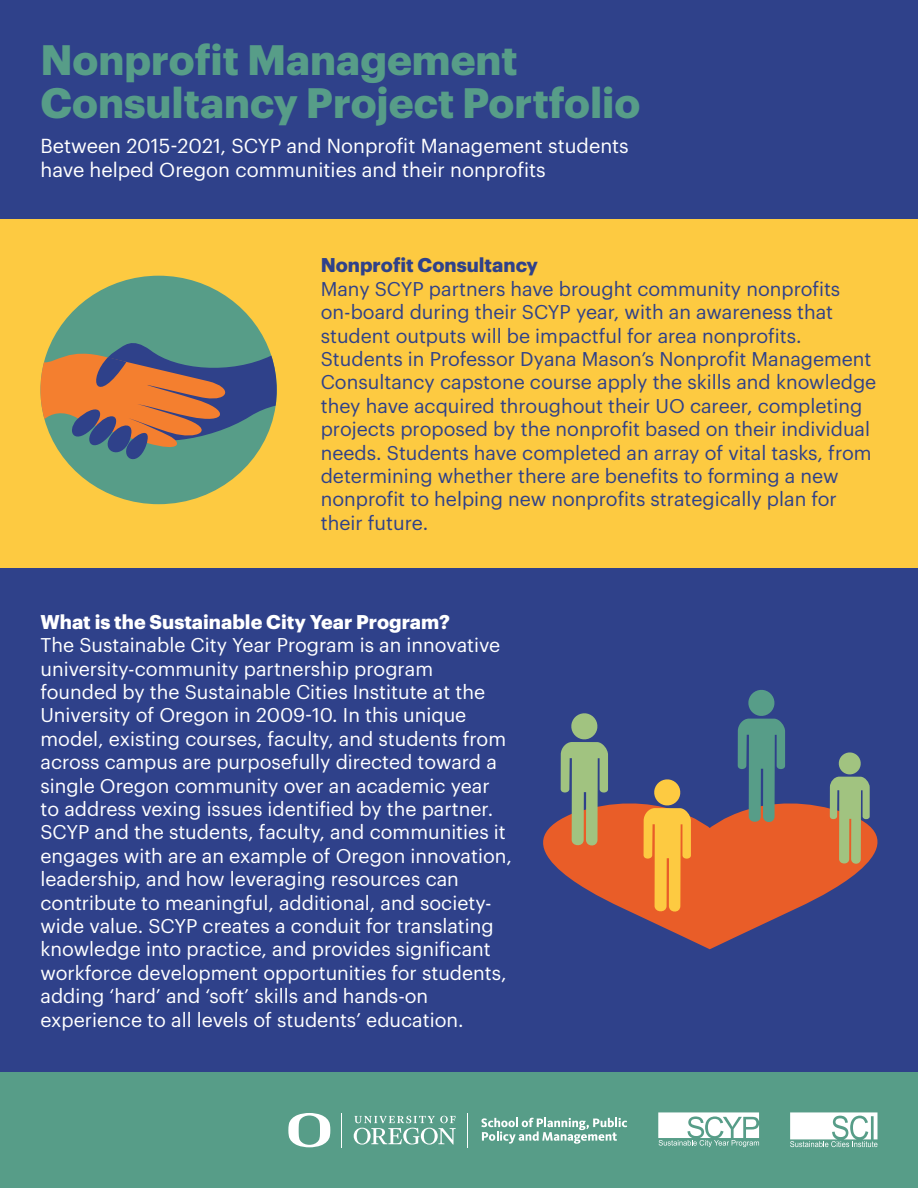
<style>
.page{position:relative;width:918px;height:1188px;background:#fff}
.page>*{position:absolute;margin:0;border:0;box-sizing:border-box;transform-origin:0 0}
.t1{font:700 41.7px/43.5px "Graphik";color:#579d88}
.t2{font:19.8px/23.9px "Graphik";color:#fff}
.t3{font:19.5px/23.4px "Graphik";color:#fff}
.t4{font:19.5px/23.4px "Graphik";color:#2f418a}
.t5{font:700 19.5px "Graphik";color:#fff}
.t6{font:700 19.5px "Graphik";color:#2f418a}
</style>
<div class="page">
<div style="left:0;top:1072px;width:918px;height:116px;background:#579d88"></div>
<svg style="left:658px;top:1112px;width:101px;height:35px"></svg>
<svg style="left:790px;top:1112px;width:87px;height:35px"></svg>
<svg style="left:354px;top:1116px;width:102px;height:29px"></svg>
<svg style="left:288px;top:1113px;width:42px;height:34px"></svg>
<hr style="left:341px;top:1113px;width:1px;height:35px;background:#fff">
<hr style="left:468px;top:1113px;width:1px;height:35px;background:#fff">
<svg style="left:481px;top:1118px;width:146px;height:26px"></svg>
<div style="left:0;top:567px;width:918px;height:505px;background:#2f418a"></div>
<div style="left:0;top:219px;width:918px;height:348px;background:#fdca41"></div>
<div style="left:0;top:0;width:918px;height:219px;background:#2f418a"></div>
<svg style="left:40px;top:276px;width:224px;height:228px;fill:#579d88"></svg>
<svg style="left:41px;top:337px;width:236px;height:132px;background:#897f67"></svg>
<svg style="left:543px;top:784px;width:335px;height:165px;fill:#e95d28"></svg>
<svg style="left:561px;top:713px;width:47px;height:135px"></svg>
<svg style="left:830px;top:752px;width:40px;height:114px"></svg>
<svg style="left:644px;top:779px;width:47px;height:135px;background:#dd9c43"></svg>
<svg style="left:738px;top:690px;width:47px;height:134px"></svg>
<p class="t1" style="left:40px;top:34px;width:601px">Nonprofit Management<br>Consultancy Project Portfolio</p>
<p class="t2" style="left:40px;top:133px;width:590px">Between 2015-2021, SCYP and Nonprofit Management students have helped Oregon communities and their nonprofits</p>
<p class="t6" style="left:321px;top:250px;width:219px">Nonprofit Consultancy</p>
<p class="t4" style="left:321px;top:275px;width:557px">Many SCYP partners have brought community nonprofits on-board during their SCYP year, with an awareness that student outputs will be impactful for area nonprofits.<br>Students in Professor Dyana Mason’s Nonprofit Management Consultancy capstone course apply the skills and knowledge they have acquired throughout their UO career, completing projects proposed by the nonprofit based on their individual needs. Students have completed an array of vital tasks, from determining whether there are benefits to forming a new nonprofit to helping new nonprofits strategically plan for their future.</p>
<p class="t5" style="left:40px;top:607px;width:411px">What is the Sustainable City Year Program?</p>
<p class="t3" style="left:40px;top:632px;width:473px">The Sustainable City Year Program is an innovative university-community partnership program founded by the Sustainable Cities Institute at the University of Oregon in 2009-10. In this unique model, existing courses, faculty, and students from across campus are purposefully directed toward a single Oregon community over an academic year to address vexing issues identified by the partner.<br>SCYP and the students, faculty, and communities it engages with are an example of Oregon innovation, leadership, and how leveraging resources can contribute to meaningful, additional, and society&shy;wide value. SCYP creates a conduit for translating knowledge into practice, and provides significant workforce development opportunities for students, adding ‘hard’ and ‘soft’ skills and hands-on experience to all levels of students’ education.</p>
</div>
